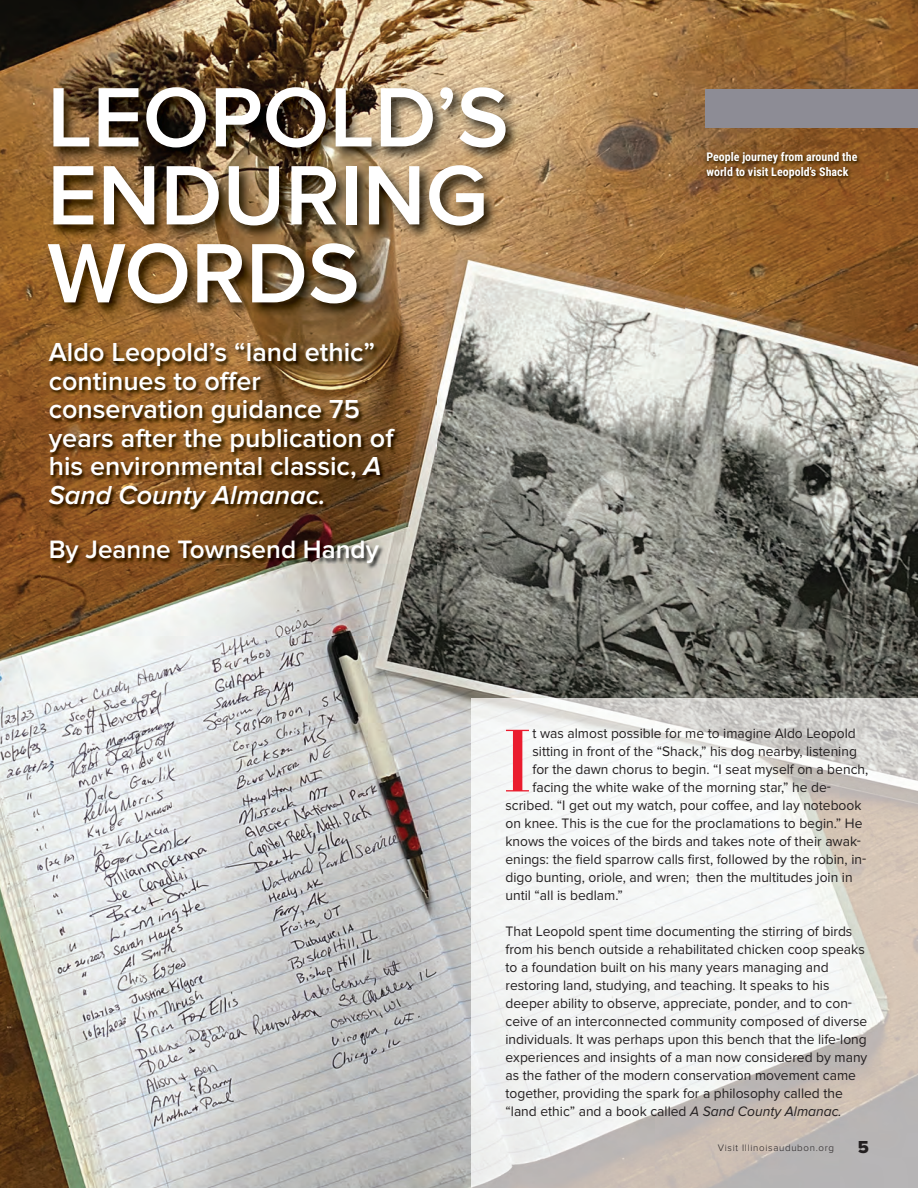
<style>
.page{position:relative;width:918px;height:1188px;background:#fff}
.page>*{position:absolute;margin:0;border:0;box-sizing:border-box;transform-origin:0 0}
.t1{font:93.15px "Bauer Bodoni BT";color:#ea1c2e}
.t2{font:600 87.3px/78px "Proxima Nova";color:#fff}
.t3{font:600 27px/28.5px "Proxima Nova";color:#fff}
.t4{font:600 26.1px "Proxima Nova";color:#fff}
.t5{font:18px "Proxima Nova Extrabld";color:#231f20}
.t6{font:14.25px/18px "Proxima Nova";color:#231f20}
.t7{font:700 12px/14.4px "Roboto Condensed";color:#fff}
.t8{font:300 9.75px "Proxima Nova";letter-spacing:.07em;color:#231f20}
.s1{font-style:italic}
</style>
<div class="page">
<img style="left:0;top:0;width:918px;height:1188px">
<img style="left:471px;top:698px;width:447px;height:490px">
<hr style="left:0;top:88px;width:1px;height:39px;background:#5a5a65">
<div style="left:705px;top:89px;width:213px;height:39px;background:#8d8c95"></div>
<img style="left:33px;top:66px;width:652px;height:313px">
<img style="left:42px;top:335px;width:394px;height:300px">
<img style="left:694px;top:146px;width:186px;height:58px">
<h2 class="t2" style="left:47px;top:86px;width:463px">LEOPOLD’S<br>ENDURING<br>WORDS</h2>
<h3 class="t3" style="left:49px;top:340px;width:346px">Aldo Leopold’s “land ethic” continues to offer conservation guidance 75 years after the publication of his environmental classic, <span class="s1">A<br>Sand County Almanac.</span></h3>
<h3 class="t4" style="left:49px;top:540px;width:332px">By Jeanne Townsend Handy</h3>
<p class="t7" style="left:706px;top:150px;width:153px">People journey from around the world to visit Leopold’s Shack</p>
<p class="t6" style="left:532px;top:726px;width:325px">t was almost possible for me to imagine Aldo Leopold</p>
<p class="t6" style="left:532px;top:744px;width:326px">sitting in front of the “Shack,” his dog nearby, listening</p>
<p class="t6" style="left:532px;top:762px;width:337px">for the dawn chorus to begin. “I seat myself on a bench,</p>
<p class="t6" style="left:532px;top:780px;width:300px">facing the white wake of the morning star,” he de-</p>
<p class="t6" style="left:506px;top:798px;width:358px">scribed. “I get out my watch, pour coffee, and lay notebook</p>
<p class="t6" style="left:506px;top:816px;width:358px">on knee. This is the cue for the proclamations to begin.” He</p>
<p class="t6" style="left:506px;top:834px;width:357px">knows the voices of the birds and takes note of their awak-</p>
<p class="t6" style="left:506px;top:852px;width:362px">enings: the field sparrow calls first, followed by the robin, in-</p>
<p class="t6" style="left:506px;top:870px;width:349px">digo bunting, oriole, and wren; then the multitudes join in</p>
<p class="t6" style="left:506px;top:888px;width:119px">until “all is bedlam.”</p>
<p class="t6" style="left:506px;top:924px;width:363px">That Leopold spent time documenting the stirring of birds from his bench outside a rehabilitated chicken coop speaks to a foundation built on his many years managing and restoring land, studying, and teaching. It speaks to his deeper ability to observe, appreciate, ponder, and to con&shy;ceive of an interconnected community composed of diverse individuals. It was perhaps upon this bench that the life-long experiences and insights of a man now considered by many as the father of the modern conservation movement came together, providing the spark for a philosophy called the “land ethic” and a book called <span class="s1">A Sand County Almanac.</span></p>
<h1 class="t1" style="left:505px;top:705px;width:27px">I</h1>
<p class="t8" style="left:718px;top:1144px;width:118px">Visit Illinoisaudubon.org</p>
<p class="t5" style="left:858px;top:1141px;width:13px">5</p>
</div>
